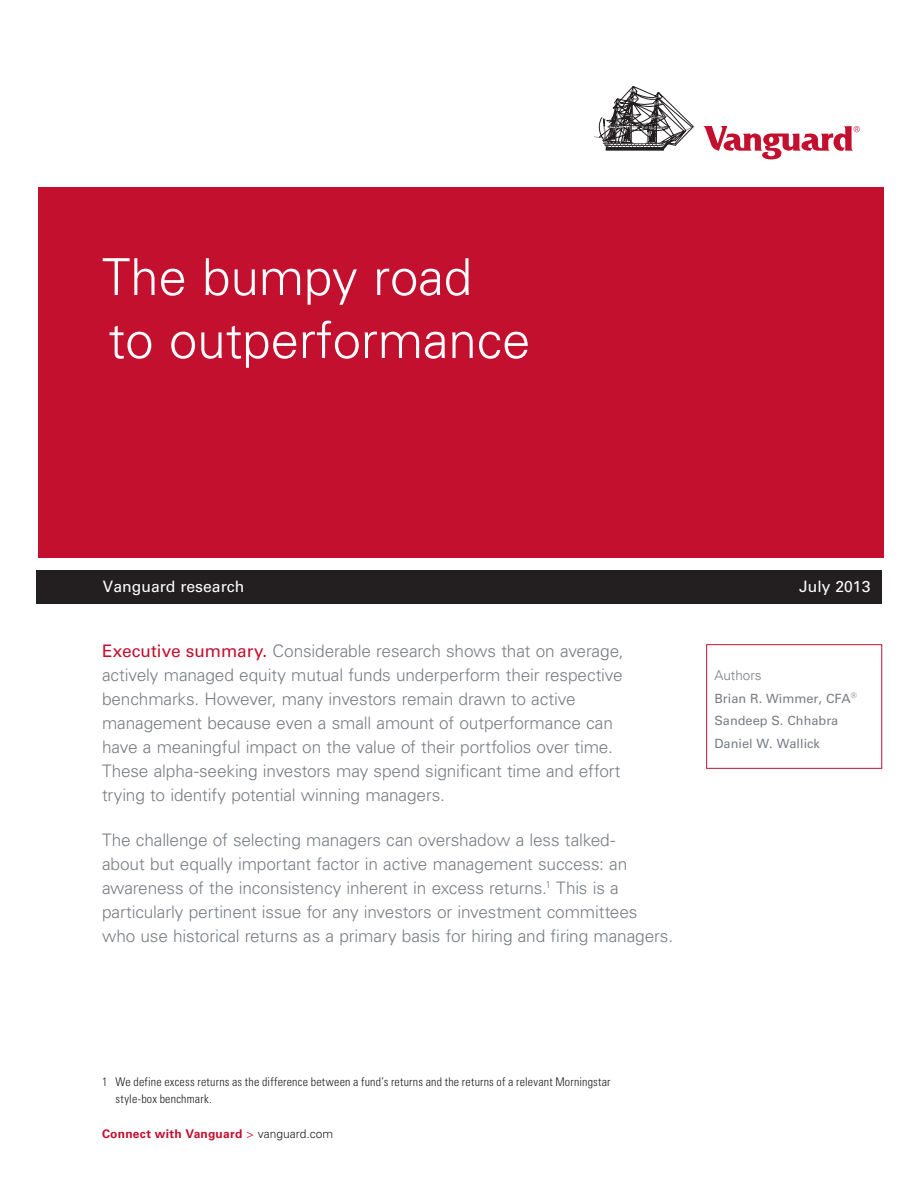
<style>
.page{position:relative;width:918px;height:1188px;background:#fff}
.page>*{position:absolute;margin:0;border:0;box-sizing:border-box;transform-origin:0 0}
.FC_Title{font:300 51px/63px "Univers LT Std";color:#fff}
.FC_Exec_Sum_Red{font:300 17.25px/24px "Univers LT Std";letter-spacing:-.01em;color:#797e83}
.FC_Exec_Sum{font:300 17.25px/24px "Univers LT Std";letter-spacing:-.01em;color:#797e83}
.FC_Title_bar{font:15.75px "Univers LT Std";color:#fff}
.Author_heading{font:300 13.5px "Univers LT Std";color:#797e83}
.Author_name{font:12.75px "Univers LT Std";color:#797e83}
.footnote{font:300 condensed 12px/16.5px "Univers LT Std";letter-spacing:.02em;color:#231f20}
.FC_Connect_with_Info{font:700 12px "Univers LT Std";letter-spacing:.02em;color:#c3102f}
.s1{font-weight:400;color:#c3102f}
.s2{font-weight:300}
.s3{font-weight:300;color:#231f20}
</style>
<div class="page">
<div style="left:38px;top:187px;width:846px;height:370px;background:#c3102f"></div>
<svg style="left:594px;top:86px;width:101px;height:65px"></svg>
<svg style="left:703px;top:126px;width:157px;height:33px"></svg>
<div style="left:36px;top:570px;width:846px;height:34px;background:#231f20"></div>
<div style="left:706px;top:644px;width:176px;height:125px;border:1px solid #c3102f"></div>
<p class="FC_Title" style="left:102px;top:245px;width:430px">The bumpy road<br>to outperformance</p>
<p class="FC_Title_bar" style="left:103px;top:578px;width:143px">Vanguard research</p>
<p class="FC_Title_bar" style="left:799px;top:578px;width:73px">July 2013</p>
<p class="FC_Exec_Sum_Red" style="left:102px;top:639px;width:523px"><span class="s1">Executive summary.</span> Considerable research shows that on average, actively managed equity mutual funds underperform their respective benchmarks. However, many investors remain drawn to active management because even a small amount of outperformance can have a meaningful impact on the value of their portfolios over time.<br>These alpha-seeking investors may spend significant time and effort trying to identify potential winning managers.</p>
<p class="FC_Exec_Sum" style="left:102px;top:828px;width:573px">The challenge of selecting managers can overshadow a less talked-<br>about but equally important factor in active management success: an awareness of the inconsistency inherent in excess returns.<sup>1</sup> This is a particularly pertinent issue for any investors or investment committees who use historical returns as a primary basis for hiring and firing managers.</p>
<p class="Author_heading" style="left:714px;top:667px;width:49px">Authors</p>
<p class="Author_name" style="left:714px;top:691px;width:144px">Brian R. Wimmer, CFA<sup>®</sup></p>
<p class="Author_name" style="left:714px;top:713px;width:126px">Sandeep S. Chhabra</p>
<p class="Author_name" style="left:714px;top:736px;width:107px">Daniel W. Wallick</p>
<p class="footnote" style="left:116px;top:1074px;width:497px;text-indent:-14px">1 We define excess returns as the difference between a fund’s returns and the returns of a relevant Morningstar style-box benchmark.</p>
<p class="FC_Connect_with_Info" style="left:102px;top:1127px;width:233px">Connect with Vanguard <span class="s2">&gt;</span> <span class="s3">vanguard.com</span></p>
</div>
